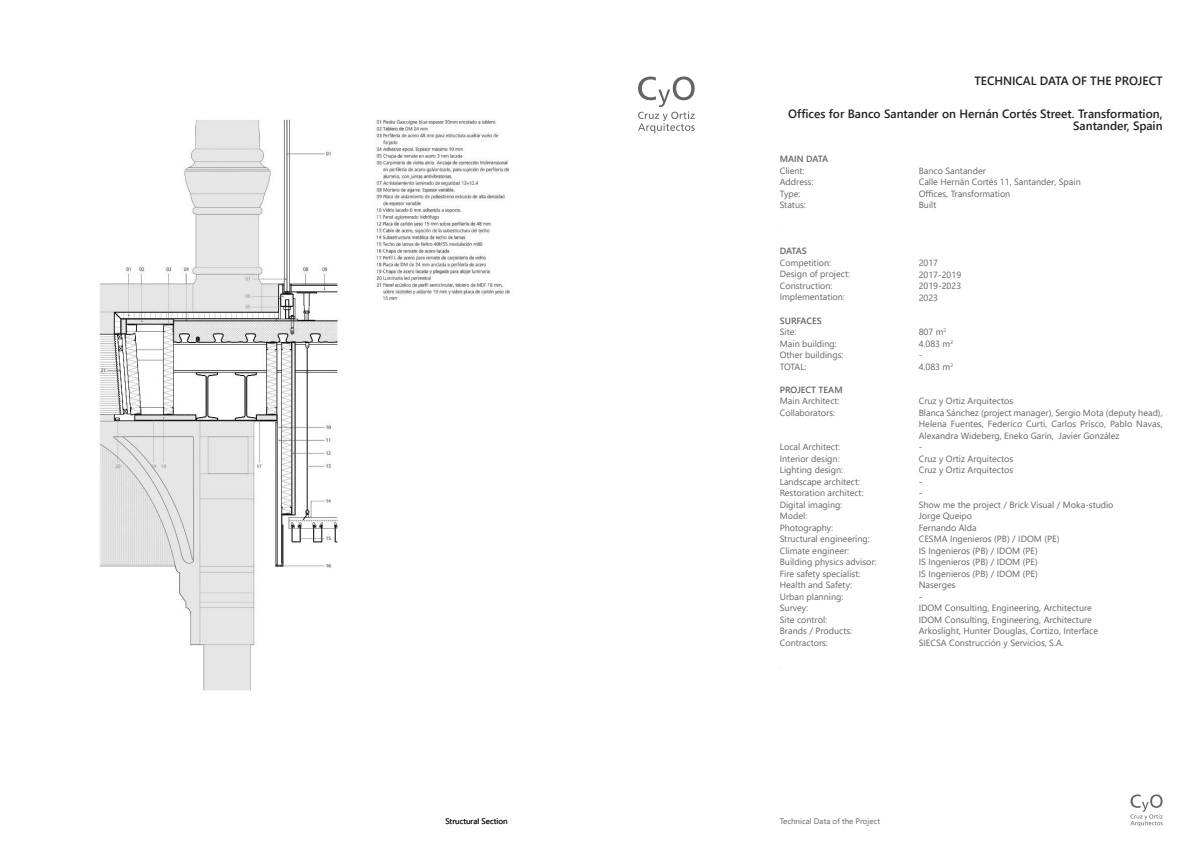
<style>
.page{position:relative;width:1191px;height:842px;background:#fff}
.page>*{position:absolute;margin:0;border:0;box-sizing:border-box;transform-origin:0 0}
.t1{font:600 12px/12px "Segoe UI";color:#231f20;text-align:right}
.t2{font:9px/11.5px "Segoe UI";color:#646464;text-align:justify}
.t3{font:600 9px "Segoe UI";color:#646464}
.t4{font:8px "Segoe UI";color:#646464}
.t5{font:8px "Segoe UI";color:#231f20}
</style>
<div class="page">
<img style="left:99px;top:119px;width:411px;height:572px">
<div style="left:286px;top:607px;width:225px;height:124px;background:#fff"></div>
<svg style="left:638px;top:77px;width:56px;height:56px"></svg>
<svg style="left:1130px;top:794px;width:32px;height:32px"></svg>
<p class="t1" style="left:974px;top:74px;width:190px">TECHNICAL DATA OF THE PROJECT</p>
<p class="t1" style="left:788px;top:107px;width:376px">Offices for Banco Santander on Hernán Cortés Street. Transformation,<br>Santander, Spain</p>
<p class="t3" style="left:780px;top:151px;width:50px">MAIN DATA</p>
<p class="t2" style="left:780px;top:164px;width:26px">Client:</p>
<p class="t2" style="left:780px;top:176px;width:35px">Address:</p>
<p class="t2" style="left:780px;top:187px;width:22px">Type:</p>
<p class="t2" style="left:780px;top:199px;width:28px">Status:</p>
<p class="t3" style="left:780px;top:243px;width:28px">DATAS</p>
<p class="t2" style="left:780px;top:256px;width:53px">Competition:</p>
<p class="t2" style="left:780px;top:268px;width:72px">Design of project:</p>
<p class="t2" style="left:780px;top:279px;width:54px">Construction:</p>
<p class="t2" style="left:780px;top:291px;width:67px">Implementation:</p>
<p class="t3" style="left:780px;top:312px;width:43px">SURFACES</p>
<p class="t2" style="left:780px;top:325px;width:18px">Site:</p>
<p class="t2" style="left:780px;top:337px;width:58px">Main building:</p>
<p class="t2" style="left:780px;top:348px;width:65px">Other buildings:</p>
<p class="t2" style="left:780px;top:360px;width:28px">TOTAL:</p>
<p class="t3" style="left:780px;top:381px;width:64px">PROJECT TEAM</p>
<p class="t2" style="left:780px;top:394px;width:61px">Main Architect:</p>
<p class="t2" style="left:780px;top:406px;width:57px">Collaborators:</p>
<p class="t2" style="left:780px;top:440px;width:62px">Local Architect:</p>
<p class="t2" style="left:780px;top:452px;width:61px">Interior design:</p>
<p class="t2" style="left:780px;top:463px;width:65px">Lighting design:</p>
<p class="t2" style="left:780px;top:475px;width:82px">Landscape architect:</p>
<p class="t2" style="left:780px;top:486px;width:85px">Restoration architect:</p>
<p class="t2" style="left:780px;top:498px;width:64px">Digital imaging:</p>
<p class="t2" style="left:780px;top:509px;width:29px">Model:</p>
<p class="t2" style="left:780px;top:521px;width:55px">Photography:</p>
<p class="t2" style="left:780px;top:532px;width:91px">Structural engineering:</p>
<p class="t2" style="left:780px;top:544px;width:71px">Climate engineer:</p>
<p class="t2" style="left:780px;top:555px;width:98px">Building physics advisor:</p>
<p class="t2" style="left:780px;top:567px;width:82px">Fire safety specialist:</p>
<p class="t2" style="left:780px;top:578px;width:74px">Health and Safety:</p>
<p class="t2" style="left:780px;top:590px;width:65px">Urban planning:</p>
<p class="t2" style="left:780px;top:601px;width:30px">Survey:</p>
<p class="t2" style="left:780px;top:613px;width:49px">Site control:</p>
<p class="t2" style="left:780px;top:624px;width:74px">Brands / Products:</p>
<p class="t2" style="left:780px;top:636px;width:50px">Contractors:</p>
<p class="t2" style="left:918px;top:164px;width:69px">Banco Santander</p>
<p class="t2" style="left:918px;top:176px;width:163px">Calle Hernán Cortés 11, Santander, Spain</p>
<p class="t2" style="left:918px;top:187px;width:93px">Offices, Transformation</p>
<p class="t2" style="left:918px;top:199px;width:19px">Built</p>
<p class="t2" style="left:918px;top:256px;width:21px">2017</p>
<p class="t2" style="left:918px;top:268px;width:44px">2017-2019</p>
<p class="t2" style="left:918px;top:279px;width:44px">2019-2023</p>
<p class="t2" style="left:918px;top:291px;width:21px">2023</p>
<p class="t2" style="left:918px;top:325px;width:29px">807 m<sup>2</sup></p>
<p class="t2" style="left:918px;top:337px;width:36px">4.083 m<sup>2</sup></p>
<p class="t2" style="left:918px;top:348px;width:5px">-</p>
<p class="t2" style="left:918px;top:360px;width:36px">4.083 m<sup>2</sup></p>
<p class="t2" style="left:918px;top:394px;width:96px">Cruz y Ortiz Arquitectos</p>
<p class="t2" style="left:918px;top:406px;width:245px">Blanca Sánchez (project manager), Sergio Mota (deputy head), Helena Fuentes, Federico Curti, Carlos Prisco, Pablo Navas, Alexandra Wideberg, Eneko Garín, Javier González</p>
<p class="t2" style="left:918px;top:440px;width:5px">-</p>
<p class="t2" style="left:918px;top:452px;width:96px">Cruz y Ortiz Arquitectos</p>
<p class="t2" style="left:918px;top:463px;width:96px">Cruz y Ortiz Arquitectos</p>
<p class="t2" style="left:918px;top:475px;width:5px">-</p>
<p class="t2" style="left:918px;top:486px;width:5px">-</p>
<p class="t2" style="left:918px;top:498px;width:196px">Show me the project / Brick Visual / Moka-studio</p>
<p class="t2" style="left:918px;top:509px;width:55px">Jorge Queipo</p>
<p class="t2" style="left:918px;top:521px;width:59px">Fernando Alda</p>
<p class="t2" style="left:918px;top:532px;width:142px">CESMA Ingenieros (PB) / IDOM (PE)</p>
<p class="t2" style="left:918px;top:544px;width:120px">IS Ingenieros (PB) / IDOM (PE)</p>
<p class="t2" style="left:918px;top:555px;width:120px">IS Ingenieros (PB) / IDOM (PE)</p>
<p class="t2" style="left:918px;top:567px;width:120px">IS Ingenieros (PB) / IDOM (PE)</p>
<p class="t2" style="left:918px;top:578px;width:38px">Naserges</p>
<p class="t2" style="left:918px;top:590px;width:5px">-</p>
<p class="t2" style="left:918px;top:601px;width:175px">IDOM Consulting, Engineering, Architecture</p>
<p class="t2" style="left:918px;top:613px;width:175px">IDOM Consulting, Engineering, Architecture</p>
<p class="t2" style="left:918px;top:624px;width:181px">Arkoslight, Hunter Douglas, Cortizo, Interface</p>
<p class="t2" style="left:918px;top:636px;width:146px">SIECSA Construcción y Servicios, S.A.</p>
<p class="t5" style="left:445px;top:814px;width:63px">Structural Section</p>
<p class="t4" style="left:780px;top:814px;width:102px">Technical Data of the Project</p>
</div>
